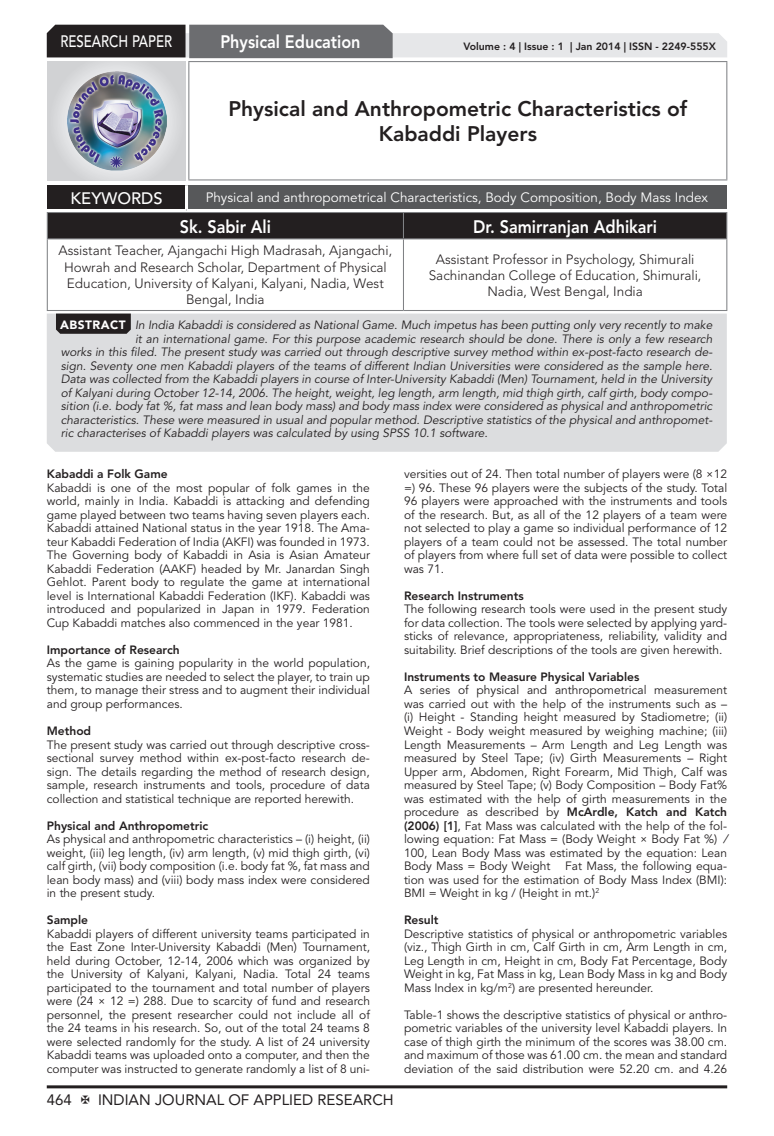
<style>
.page{position:relative;width:774px;height:1136px;background:#fff}
.page>*{position:absolute;margin:0;border:0;box-sizing:border-box;transform-origin:0 0}
.Articles_Head{font:800 21px/25.2px "Avenir LT Std";color:#231f20;text-align:center}
.Author_Name{font:800 18px "Avenir LT Std";color:#fff;scale:.9 1}
.Subject_Name{font:800 18px "Avenir LT Std";color:#fff;scale:.9 1}
.Address{font:500 16.5px "Avenir LT Std";color:#fff;scale:.8 1}
.Address-2{font:500 16.5px "Avenir LT Std";color:#fff}
.t1{font:15px "Avenir LT Std";color:#231f20}
.Address-3{font:300 13.5px/16.2px "Avenir LT Std";color:#231f20;text-align:center}
.Address-4{font:13.5px "Avenir LT Std";color:#fff}
.Body_Text{font:12px/13.5px "Avenir LT Std";color:#231f20;text-align:justify}
.Body_Text-2{font:italic 12px "Avenir LT Std";color:#231f20}
.Bold{font:800 12px "Avenir LT Std";color:#231f20}
.t2{font:900 12px "Avenir LT Std";letter-spacing:.04em;color:#fff}
.t3{font:800 10.5px "Avenir LT Std";color:#231f20}
.s1{font-weight:800}
</style>
<div class="page">
<hr style="left:47px;top:1085px;width:680px;height:3px;background:#231f20">
<div style="left:48px;top:62px;width:137px;height:118px;background:linear-gradient(to right,#d9dadc,#d8d9db)"></div>
<img style="left:68px;top:71px;width:99px;height:100px">
<svg style="left:47px;top:25px;width:680px;height:33px;background:#9e9e9f"></svg>
<hr style="left:188px;top:61px;width:539px;height:1px;background:#808285">
<hr style="left:188px;top:62px;width:1px;height:117px;background:#808285">
<hr style="left:726px;top:62px;width:1px;height:117px;background:#808285">
<hr style="left:188px;top:179px;width:539px;height:1px;background:#808285">
<div style="left:47px;top:212px;width:680px;height:26px;background:#231f20"></div>
<hr style="left:47px;top:238px;width:356px;height:1px;background:#808285">
<hr style="left:47px;top:239px;width:1px;height:71px;background:#808285">
<hr style="left:403px;top:238px;width:324px;height:1px;background:#808285">
<hr style="left:403px;top:239px;width:1px;height:71px;background:#808285">
<hr style="left:726px;top:239px;width:1px;height:71px;background:#808285">
<hr style="left:47px;top:310px;width:356px;height:1px;background:#808285">
<hr style="left:403px;top:310px;width:324px;height:1px;background:#808285">
<div style="left:47px;top:185px;width:139px;height:25px;background:#231f20"></div>
<div style="left:186px;top:185px;width:541px;height:25px;background:#57585a"></div>
<hr style="left:185px;top:185px;width:3px;height:24px;background:#fff">
<hr style="left:47px;top:209px;width:139px;height:3px;background:#fff">
<hr style="left:186px;top:209px;width:541px;height:3px;background:#fff">
<div style="left:47px;top:313px;width:680px;height:138px;background:#dcdddf"></div>
<svg style="left:56px;top:313px;width:75px;height:21px;background:#2c292a"></svg>
<h3 class="Address" style="left:60px;top:32px;width:141px">RESEARCH PAPER</h3>
<p class="Subject_Name" style="left:220px;top:31px;width:157px">Physical Education</p>
<p class="t3" style="left:463px;top:41px;width:254px">Volume : 4 | Issue : 1 | Jan 2014 | ISSN - 2249-555X</p>
<p class="Articles_Head" style="left:228px;top:96px;width:460px">Physical and Anthropometric Characteristics of<br>Kabaddi Players</p>
<p class="Address-2" style="left:71px;top:189px;width:94px">KEYWORDS</p>
<p class="Address-4" style="left:206px;top:189px;width:504px">Physical and anthropometrical Characteristics, Body Composition, Body Mass Index</p>
<p class="Author_Name" style="left:180px;top:215px;width:103px">Sk. Sabir Ali</p>
<p class="Author_Name" style="left:473px;top:215px;width:206px">Dr. Samirranjan Adhikari</p>
<p class="Address-3" style="left:59px;top:243px;width:335px">Assistant Teacher, Ajangachi High Madrasah, Ajangachi, Howrah and Research Scholar, Department of Physical Education, University of Kalyani, Kalyani, Nadia, West Bengal, India</p>
<p class="Address-3" style="left:429px;top:251px;width:274px">Assistant Professor in Psychology, Shimurali<br>Sachinandan College of Education, Shimurali,<br>Nadia, West Bengal, India</p>
<p class="t2" style="left:60px;top:317px;width:67px">ABSTRACT</p>
<p class="Body_Text-2" style="left:135px;top:318px;width:579px">In India Kabaddi is considered as National Game. Much impetus has been putting only very recently to make</p>
<p class="Body_Text-2" style="left:135px;top:331px;width:579px">it an international game. For this purpose academic research should be done. There is only a few research</p>
<p class="Body_Text-2" style="left:61px;top:345px;width:653px">works in this filed. The present study was carried out through descriptive survey method within ex-post-facto research de-</p>
<p class="Body_Text-2" style="left:61px;top:358px;width:653px">sign. Seventy one men Kabaddi players of the teams of different Indian Universities were considered as the sample here.</p>
<p class="Body_Text-2" style="left:61px;top:372px;width:653px">Data was collected from the Kabaddi players in course of Inter-University Kabaddi (Men) Tournament, held in the University</p>
<p class="Body_Text-2" style="left:61px;top:385px;width:653px">of Kalyani during October 12-14, 2006. The height, weight, leg length, arm length, mid thigh girth, calf girth, body compo-</p>
<p class="Body_Text-2" style="left:61px;top:399px;width:653px">sition (i.e. body fat %, fat mass and lean body mass) and body mass index were considered as physical and anthropometric</p>
<p class="Body_Text-2" style="left:61px;top:412px;width:653px">characteristics. These were measured in usual and popular method. Descriptive statistics of the physical and anthropomet-</p>
<p class="Body_Text-2" style="left:61px;top:426px;width:428px">ric characterises of Kabaddi players was calculated by using SPSS 10.1 software.</p>
<p class="Bold" style="left:47px;top:467px;width:122px">Kabaddi a Folk Game</p>
<p class="Body_Text" style="left:47px;top:481px;width:325px">Kabaddi is one of the most popular of folk games in the world, mainly in India. Kabaddi is attacking and defending game played between two teams having seven players each.<br>Kabaddi attained National status in the year 1918. The Ama&shy;teur Kabaddi Federation of India (AKFI) was founded in 1973.<br>The Governing body of Kabaddi in Asia is Asian Amateur Kabaddi Federation (AAKF) headed by Mr. Janardan Singh Gehlot. Parent body to regulate the game at international level is International Kabaddi Federation (IKF). Kabaddi was introduced and popularized in Japan in 1979. Federation Cup Kabaddi matches also commenced in the year 1981.</p>
<p class="Bold" style="left:47px;top:642px;width:134px">Importance of Research</p>
<p class="Body_Text" style="left:47px;top:656px;width:325px">As the game is gaining popularity in the world population, systematic studies are needed to select the player, to train up them, to manage their stress and to augment their individual and group performances.</p>
<p class="Bold" style="left:47px;top:723px;width:46px">Method</p>
<p class="Body_Text" style="left:47px;top:737px;width:325px">The present study was carried out through descriptive cross&shy;sectional survey method within ex-post-facto research de&shy;sign. The details regarding the method of research design, sample, research instruments and tools, procedure of data collection and statistical technique are reported herewith.</p>
<p class="Bold" style="left:47px;top:818px;width:163px">Physical and Anthropometric</p>
<p class="Body_Text" style="left:47px;top:832px;width:325px">As physical and anthropometric characteristics – (i) height, (ii) weight, (iii) leg length, (iv) arm length, (v) mid thigh girth, (vi) calf girth, (vii) body composition (i.e. body fat %, fat mass and lean body mass) and (viii) body mass index were considered in the present study.</p>
<p class="Bold" style="left:47px;top:912px;width:43px">Sample</p>
<p class="Body_Text" style="left:47px;top:926px;width:325px">Kabaddi players of different university teams participated in the East Zone Inter-University Kabaddi (Men) Tournament, held during October, 12-14, 2006 which was organized by the University of Kalyani, Kalyani, Nadia. Total 24 teams participated to the tournament and total number of players were (24 × 12 =) 288. Due to scarcity of fund and research personnel, the present researcher could not include all of the 24 teams in his research. So, out of the total 24 teams 8 were selected randomly for the study. A list of 24 university Kabaddi teams was uploaded onto a computer, and then the computer was instructed to generate randomly a list of 8 uni-</p>
<p class="Body_Text" style="left:404px;top:467px;width:325px">versities out of 24. Then total number of players were (8 ×12 =) 96. These 96 players were the subjects of the study. Total 96 players were approached with the instruments and tools of the research. But, as all of the 12 players of a team were not selected to play a game so individual performance of 12 players of a team could not be assessed. The total number of players from where full set of data were possible to collect was 71.</p>
<p class="Bold" style="left:404px;top:588px;width:121px">Research Instruments</p>
<p class="Body_Text" style="left:404px;top:602px;width:325px">The following research tools were used in the present study for data collection. The tools were selected by applying yard&shy;sticks of relevance, appropriateness, reliability, validity and suitability. Brief descriptions of the tools are given herewith.</p>
<p class="Bold" style="left:404px;top:669px;width:237px">Instruments to Measure Physical Variables</p>
<p class="Body_Text" style="left:404px;top:683px;width:325px">A series of physical and anthropometrical measurement was carried out with the help of the instruments such as – (i) Height - Standing height measured by Stadiometre; (ii)<br>Weight - Body weight measured by weighing machine; (iii)<br>Length Measurements – Arm Length and Leg Length was measured by Steel Tape; (iv) Girth Measurements – Right Upper arm, Abdomen, Right Forearm, Mid Thigh, Calf was measured by Steel Tape; (v) Body Composition – Body Fat% was estimated with the help of girth measurements in the procedure as described by <span class="s1">McArdle, Katch and Katch (2006) [1]</span>, Fat Mass was calculated with the help of the fol&shy;lowing equation: Fat Mass = (Body Weight × Body Fat %) ∕ 100, Lean Body Mass was estimated by the equation: Lean Body Mass = Body Weight ─ Fat Mass, the following equa&shy;tion was used for the estimation of Body Mass Index (BMI):<br>BMI = Weight in kg / (Height in mt.)<sup>2</sup></p>
<p class="Bold" style="left:404px;top:912px;width:36px">Result</p>
<p class="Body_Text" style="left:404px;top:926px;width:325px">Descriptive statistics of physical or anthropometric variables (viz., Thigh Girth in cm, Calf Girth in cm, Arm Length in cm, Leg Length in cm, Height in cm, Body Fat Percentage, Body Weight in kg, Fat Mass in kg, Lean Body Mass in kg and Body Mass Index in kg/m<sup>2</sup>) are presented hereunder.</p>
<p class="Body_Text" style="left:404px;top:1007px;width:325px">Table-1 shows the descriptive statistics of physical or anthro&shy;pometric variables of the university level Kabaddi players. In case of thigh girth the minimum of the scores was 38.00 cm. and maximum of those was 61.00 cm. the mean and standard deviation of the said distribution were 52.20 cm. and 4.26</p>
<p class="t1" style="left:47px;top:1090px;width:27px">464</p>
<p class="t1" style="left:98px;top:1090px;width:297px">INDIAN JOURNAL OF APPLIED RESEARCH</p>
</div>
